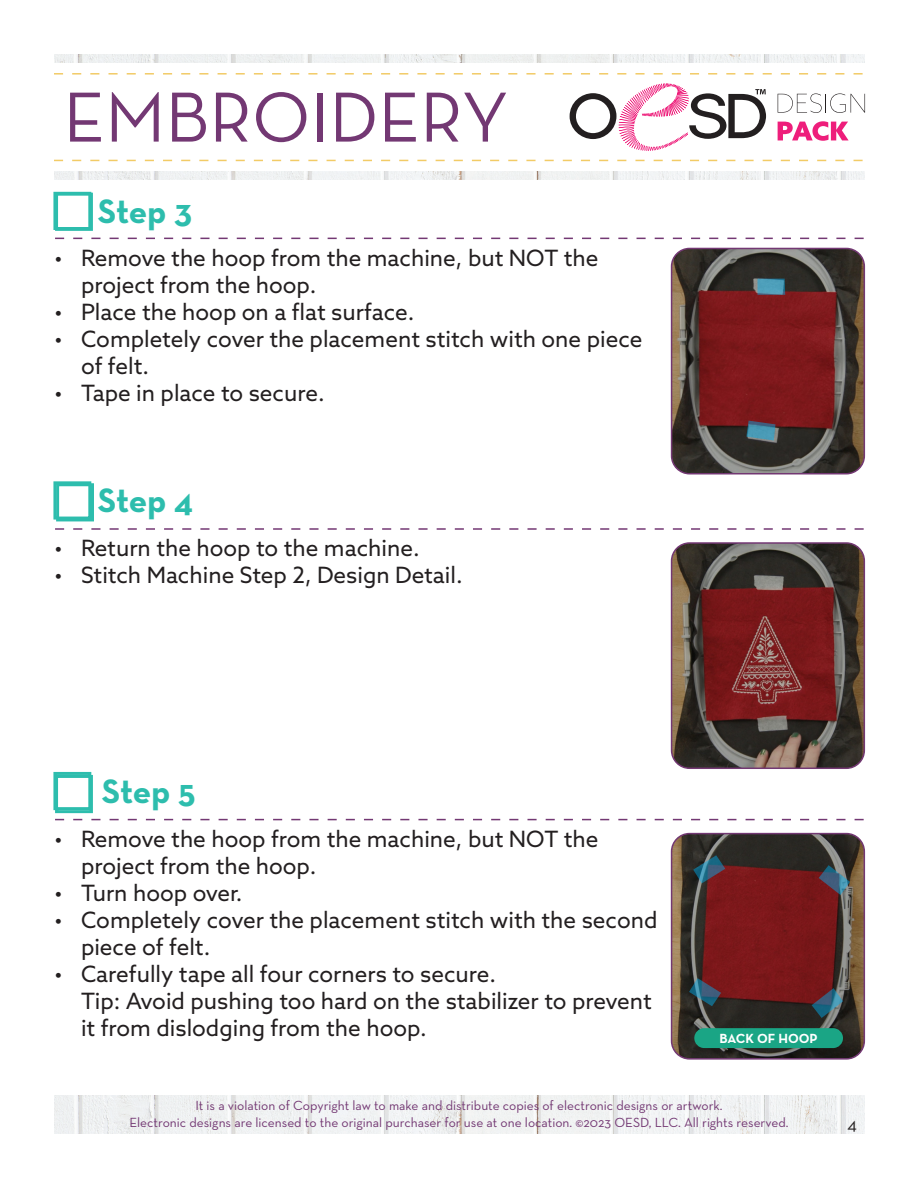
<style>
.page{position:relative;width:918px;height:1188px;background:#fff}
.page>*{position:absolute;margin:0;border:0;box-sizing:border-box;transform-origin:0 0}
.t1{font:72px "Neutra Text";color:#733873}
.t2{font:700 34.5px "Neutra Text";letter-spacing:-.01em;color:#2dbdad}
.t3{font:22.5px/27px "Azo Sans";color:#231f20}
.t4{font:18px "Neutra Text";color:#231f20}
.t5{font:13.5px "Neutra Text";color:#733873}
.t6{font:700 13.5px "Neutra Text";color:#fff}
</style>
<div class="page">
<div style="left:55px;top:193px;width:38px;height:38px;border:3px solid #2dbdad"></div>
<div style="left:56px;top:483px;width:38px;height:38px;border:3px solid #2dbdad"></div>
<div style="left:55px;top:775px;width:38px;height:38px;border:3px solid #2dbdad"></div>
<img style="left:54px;top:1096px;width:810px;height:38px">
<img style="left:54px;top:54px;width:810px;height:126px">
<div style="left:29px;top:63px;width:863px;height:108px;background:#fff"></div>
<svg style="left:54px;top:73px;width:809px;height:2px"></svg>
<svg style="left:54px;top:160px;width:809px;height:1px"></svg>
<svg style="left:55px;top:238px;width:809px;height:1px"></svg>
<img style="left:672px;top:248px;width:192px;height:226px">
<div style="left:671px;top:248px;width:194px;height:226px;border:2px solid #733873;border-radius:18px"></div>
<svg style="left:55px;top:528px;width:809px;height:2px"></svg>
<img style="left:672px;top:545px;width:192px;height:223px">
<div style="left:671px;top:542px;width:194px;height:227px;border:2px solid #733873;border-radius:18px"></div>
<svg style="left:55px;top:819px;width:809px;height:1px"></svg>
<img style="left:672px;top:834px;width:192px;height:223px">
<div style="left:671px;top:833px;width:194px;height:227px;border:2px solid #733873;border-radius:18px"></div>
<div style="left:53px;top:192px;width:38px;height:38px;border:3px solid #2dbdad"></div>
<div style="left:53px;top:481px;width:38px;height:39px;border:3px solid #2dbdad"></div>
<div style="left:53px;top:772px;width:38px;height:38px;border:3px solid #2dbdad"></div>
<svg style="left:758px;top:279px;width:27px;height:16px"></svg>
<svg style="left:746px;top:421px;width:29px;height:20px"></svg>
<svg style="left:819px;top:865px;width:31px;height:30px"></svg>
<svg style="left:812px;top:988px;width:31px;height:30px"></svg>
<svg style="left:693px;top:855px;width:32px;height:28px"></svg>
<svg style="left:689px;top:978px;width:32px;height:28px"></svg>
<svg style="left:570px;top:83px;width:196px;height:68px"></svg>
<svg style="left:778px;top:93px;width:87px;height:20px"></svg>
<svg style="left:778px;top:121px;width:71px;height:20px"></svg>
<div style="left:694px;top:1028px;width:149px;height:20px;background:#1aa585;border-radius:10px"></div>
<p class="t1" style="left:63px;top:73px;width:447px">EMBROIDERY</p>
<p class="t2" style="left:98px;top:189px;width:96px">Step 3</p>
<p class="t3" style="left:81px;top:244px;width:519px;text-indent:-27px">• Remove the hoop from the machine, but NOT the project from the hoop.</p>
<p class="t3" style="left:54px;top:298px;width:362px">• Place the hoop on a flat surface.</p>
<p class="t3" style="left:81px;top:325px;width:563px;text-indent:-27px">• Completely cover the placement stitch with one piece of felt.</p>
<p class="t3" style="left:54px;top:379px;width:272px">• Tape in place to secure.</p>
<p class="t2" style="left:98px;top:479px;width:97px">Step 4</p>
<p class="t3" style="left:54px;top:534px;width:367px">• Return the hoop to the machine.</p>
<p class="t3" style="left:54px;top:561px;width:410px">• Stitch Machine Step 2, Design Detail.</p>
<p class="t2" style="left:102px;top:770px;width:95px">Step 5</p>
<p class="t3" style="left:81px;top:825px;width:519px;text-indent:-27px">• Remove the hoop from the machine, but NOT the project from the hoop.</p>
<p class="t3" style="left:54px;top:879px;width:190px">• Turn hoop over.</p>
<p class="t3" style="left:81px;top:906px;width:578px;text-indent:-27px">• Completely cover the placement stitch with the second piece of felt.</p>
<p class="t3" style="left:54px;top:960px;width:444px">• Carefully tape all four corners to secure.</p>
<p class="t3" style="left:81px;top:987px;width:573px">Tip: Avoid pushing too hard on the stabilizer to prevent it from dislodging from the hoop.</p>
<p class="t6" style="left:720px;top:1030px;width:100px">BACK OF HOOP</p>
<p class="t5" style="left:195px;top:1098px;width:529px">It is a violation of Copyright law to make and distribute copies of electronic designs or artwork.</p>
<p class="t5" style="left:129px;top:1114px;width:661px">Electronic designs are licensed to the original purchaser for use at one location. ©2023 OESD, LLC. All rights reserved.</p>
<p class="t4" style="left:847px;top:1113px;width:11px">4</p>
</div>
